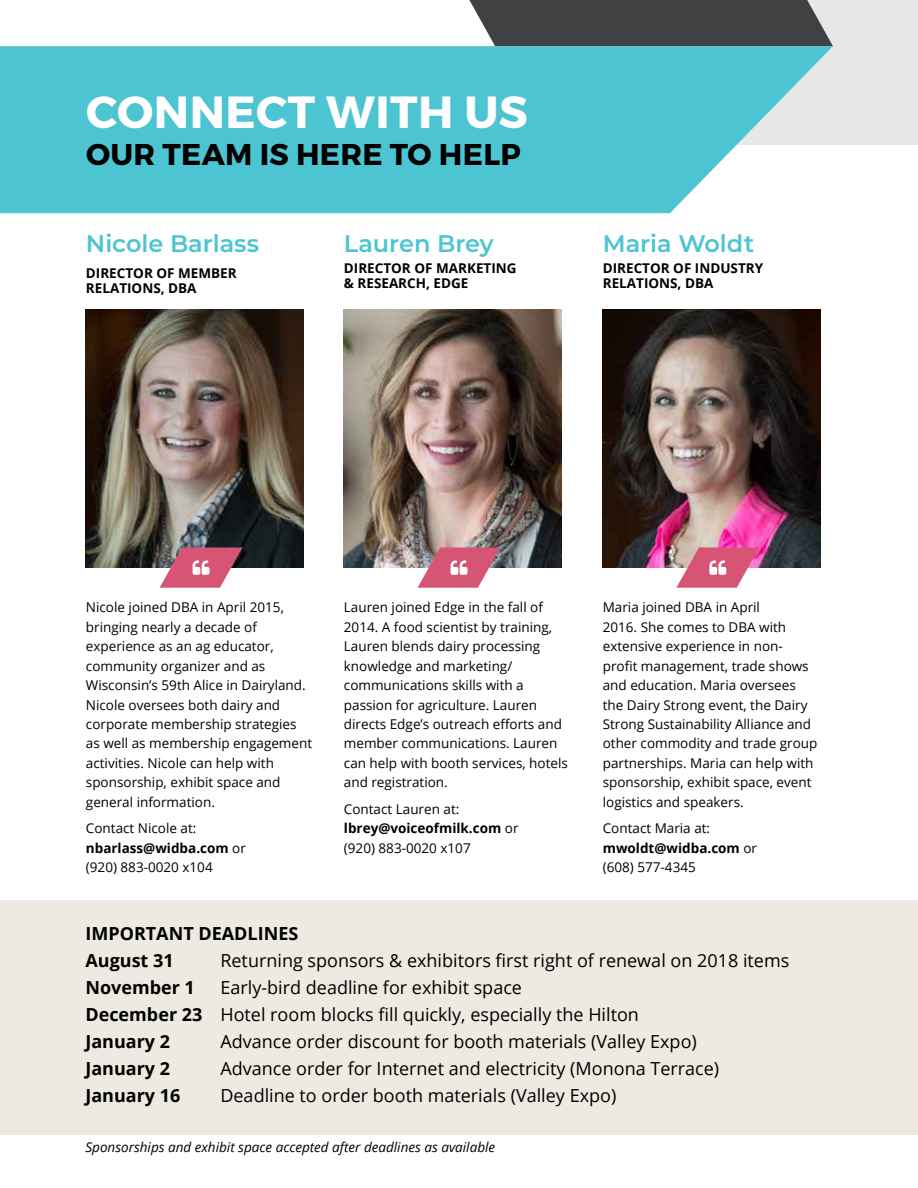
<style>
.page{position:relative;width:918px;height:1188px;background:#fff}
.page>*{position:absolute;margin:0;border:0;box-sizing:border-box;transform-origin:0 0}
.t1{font:700 45px "Montserrat";letter-spacing:.01em;color:#fff}
.t2{font:700 30px "Montserrat";letter-spacing:.01em;color:#000}
.t3{font:600 24px "Montserrat";color:#4dc4d1}
.t4{font:18px/27px "Open Sans";color:#000}
.t5{font:700 18px/27px "Open Sans";color:#000}
.t6{font:13.5px/19.5px "Open Sans";color:#000}
.t7{font:700 13.5px/15px "Open Sans";color:#000}
.t8{font:italic 13.5px "Open Sans";color:#000}
.s1{font-weight:700}
</style>
<div class="page">
<div style="left:661px;top:0;width:257px;height:145px;background:#e6e7e8"></div>
<svg style="left:469px;top:0;width:364px;height:46px;background:#4d4d4e"></svg>
<svg style="left:0;top:46px;width:833px;height:167px;background:#5cc8d4"></svg>
<img style="left:344px;top:309px;width:217px;height:259px">
<img style="left:603px;top:309px;width:217px;height:259px">
<svg style="left:676px;top:547px;width:83px;height:41px"></svg>
<img style="left:86px;top:309px;width:217px;height:259px">
<svg style="left:160px;top:547px;width:82px;height:41px"></svg>
<svg style="left:418px;top:547px;width:82px;height:41px"></svg>
<div style="left:0;top:900px;width:918px;height:235px;background:#eceae1"></div>
<h1 class="t1" style="left:86px;top:84px;width:443px">CONNECT WITH US</h1>
<h2 class="t2" style="left:86px;top:136px;width:436px">OUR TEAM IS HERE TO HELP</h2>
<h3 class="t3" style="left:86px;top:226px;width:175px">Nicole Barlass</h3>
<p class="t7" style="left:86px;top:265px;width:152px">DIRECTOR OF MEMBER<br>RELATIONS, DBA</p>
<h3 class="t3" style="left:344px;top:226px;width:151px">Lauren Brey</h3>
<p class="t7" style="left:344px;top:261px;width:174px">DIRECTOR OF MARKETING &amp; RESEARCH, EDGE</p>
<h3 class="t3" style="left:603px;top:226px;width:153px">Maria Woldt</h3>
<p class="t7" style="left:603px;top:261px;width:162px">DIRECTOR OF INDUSTRY<br>RELATIONS, DBA</p>
<p class="t6" style="left:86px;top:597px;width:228px">Nicole joined DBA in April 2015, bringing nearly a decade of experience as an ag educator, community organizer and as<br>Wisconsin’s 59th Alice in Dairyland.<br>Nicole oversees both dairy and corporate membership strategies as well as membership engagement activities. Nicole can help with sponsorship, exhibit space and general information.</p>
<p class="t6" style="left:86px;top:818px;width:162px">Contact Nicole at: <span class="s1">nbarlass@widba.com</span> or (920) 883-0020 x104</p>
<p class="t6" style="left:344px;top:597px;width:226px">Lauren joined Edge in the fall of<br>2014. A food scientist by training,<br>Lauren blends dairy processing knowledge and marketing/ communications skills with a passion for agriculture. Lauren directs Edge’s outreach efforts and member communications. Lauren can help with booth services, hotels and registration.</p>
<p class="t6" style="left:344px;top:799px;width:176px">Contact Lauren at: <span class="s1">lbrey@voiceofmilk.com</span> or (920) 883-0020 x107</p>
<p class="t6" style="left:603px;top:597px;width:216px">Maria joined DBA in April<br>2016. She comes to DBA with extensive experience in non&shy;profit management, trade shows and education. Maria oversees the Dairy Strong event, the Dairy<br>Strong Sustainability Alliance and other commodity and trade group partnerships. Maria can help with sponsorship, exhibit space, event logistics and speakers.</p>
<p class="t6" style="left:603px;top:818px;width:156px">Contact Maria at: <span class="s1">mwoldt@widba.com</span> or (608) 577-4345</p>
<h3 class="t5" style="left:85px;top:919px;width:214px">IMPORTANT DEADLINES<br>August 31</h3>
<h3 class="t4" style="left:220px;top:946px;width:570px">Returning sponsors &amp; exhibitors first right of renewal on 2018 items</h3>
<h3 class="t4" style="left:85px;top:973px;width:555px;text-indent:135px">Early-bird deadline for exhibit space<br><span class="s1">December 23</span> Hotel room blocks fill quickly, especially the Hilton<br><span class="s1">January 2</span></h3>
<h3 class="t5" style="left:85px;top:973px;width:111px">November 1</h3>
<h3 class="t4" style="left:220px;top:1027px;width:478px">Advance order discount for booth materials (Valley Expo)</h3>
<h3 class="t5" style="left:85px;top:1054px;width:86px">January 2</h3>
<h3 class="t4" style="left:220px;top:1054px;width:500px">Advance order for Internet and electricity (Monona Terrace)</h3>
<h3 class="t5" style="left:85px;top:1081px;width:97px">January 16</h3>
<h3 class="t4" style="left:220px;top:1081px;width:397px">Deadline to order booth materials (Valley Expo)</h3>
<p class="t8" style="left:85px;top:1138px;width:411px">Sponsorships and exhibit space accepted after deadlines as available</p>
</div>
